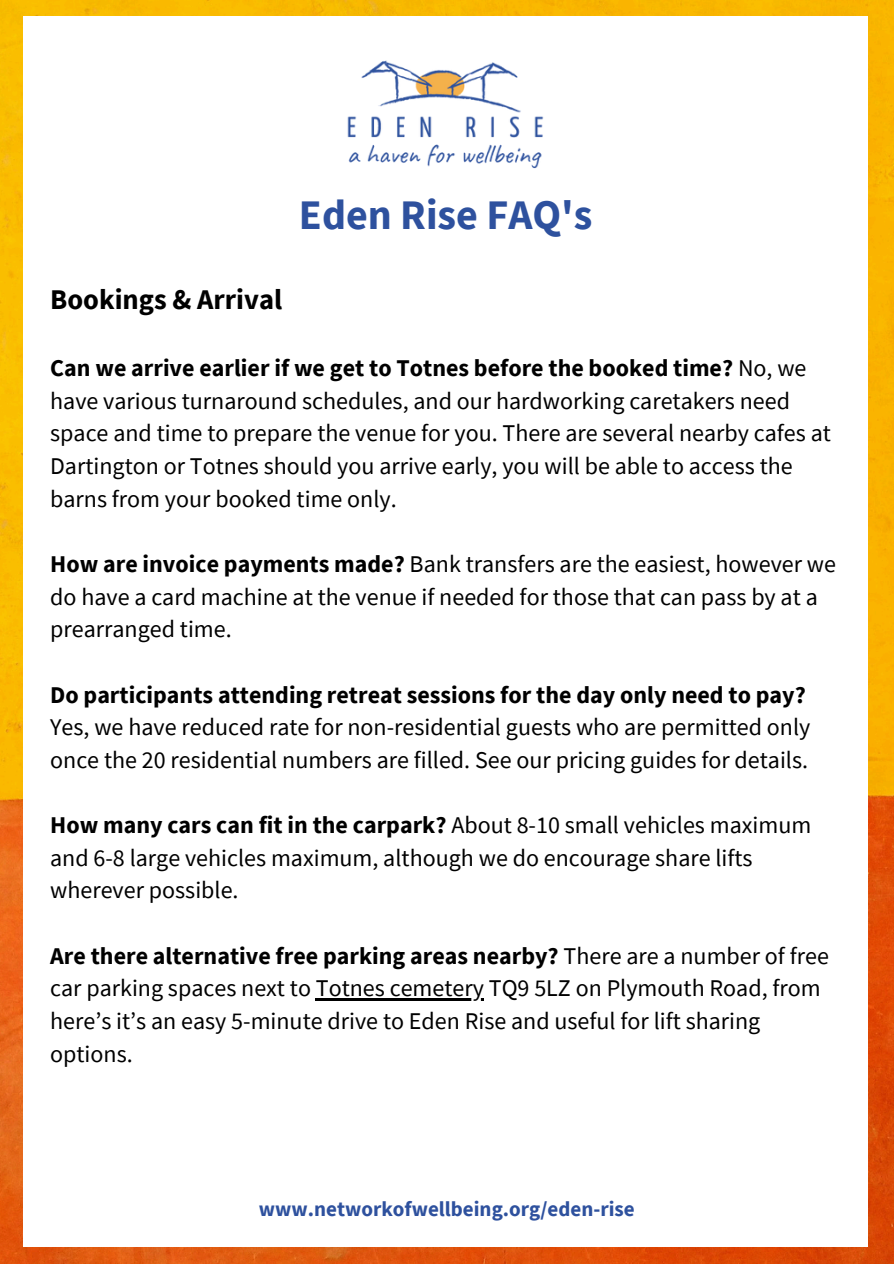
<style>
.page{position:relative;width:894px;height:1264px;background:#fff}
.page>*{position:absolute;margin:0;border:0;box-sizing:border-box;transform-origin:0 0}
.t1{font:700 42px "Source Sans Pro";color:#2e519e}
.t2{font:700 28.5px "Source Sans Pro";color:#000}
.t3{font:24px/32.7px "Source Sans Pro";color:#000}
.t4{font:700 21px "Source Sans Pro";color:#2e519e}
.s1{font-weight:700}
</style>
<div class="page">
<img style="left:0;top:0;width:893px;height:1263px">
<div style="left:23px;top:17px;width:844px;height:1229px;background:#fff"></div>
<hr style="left:316px;top:998px;width:168px;height:2px;background:#000">
<img style="left:347px;top:60px;width:197px;height:109px">
<p class="t1" style="left:299px;top:187px;width:295px">Eden Rise FAQ's</p>
<p class="t2" style="left:50px;top:280px;width:233px">Bookings &amp; Arrival</p>
<h1 class="t3" style="left:50px;top:351px;width:782px"><span class="s1">Can we arrive earlier if we get to Totnes before the booked time?</span> No, we have various turnaround schedules, and our hardworking caretakers need space and time to prepare the venue for you. There are several nearby cafes at Dartington or Totnes should you arrive early, you will be able to access the barns from your booked time only.</h1>
<h2 class="t3" style="left:50px;top:547px;width:787px"><span class="s1">How are invoice payments made?</span> Bank transfers are the easiest, however we do have a card machine at the venue if needed for those that can pass by at a prearranged time.</h2>
<h3 class="t3" style="left:50px;top:677px;width:761px"><span class="s1">Do participants attending retreat sessions for the day only need to pay?<br></span>Yes, we have reduced rate for non-residential guests who are permitted only once the 20 residential numbers are filled. See our pricing guides for details.</h3>
<h3 class="t3" style="left:50px;top:808px;width:762px"><span class="s1">How many cars can fit in the carpark?</span> About 8-10 small vehicles maximum and 6-8 large vehicles maximum, although we do encourage share lifts wherever possible.</h3>
<h3 class="t3" style="left:50px;top:938px;width:780px"><span class="s1">Are there alternative free parking areas nearby?</span> There are a number of free car parking spaces next to Totnes cemetery TQ9 5LZ on Plymouth Road, from</h3>
<h3 class="t3" style="left:50px;top:1004px;width:711px">here’s it’s an easy 5-minute drive to Eden Rise and useful for lift sharing options.</h3>
<p class="t4" style="left:259px;top:1194px;width:377px">www.networkofwellbeing.org/eden-rise</p>
</div>
